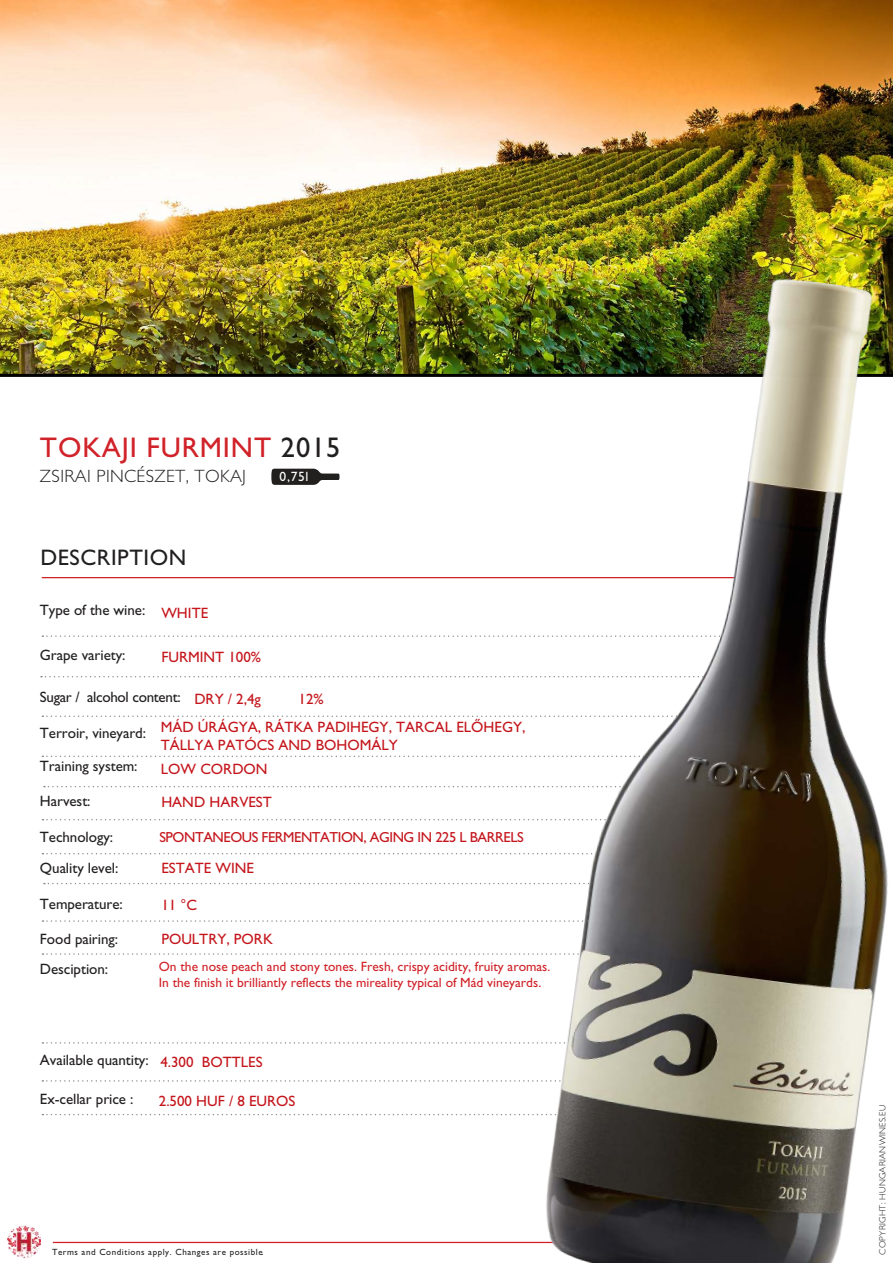
<style>
.page{position:relative;width:893px;height:1263px;background:#fff}
.page>*{position:absolute;margin:0;border:0;box-sizing:border-box;transform-origin:0 0}
.t1{font:500 28.5px "Gill CE";letter-spacing:.03em;color:#d12229}
.t2{font:500 22.5px "Gill CE";letter-spacing:.025em;color:#221f1f}
.t3{font:300 17.85px "Gill CE";letter-spacing:.02em;color:#221f1f}
.t4{font:500 15px/31.5px "Gill CE";letter-spacing:-.005em;color:#221f1f}
.t5{font:500 15px/18px "Gill CE";color:#c4151b}
.t6{font:500 14.55px "Gill CE";letter-spacing:-.03em;color:#c4151b}
.t7{font:500 13.5px/16.2px "Gill CE";color:#d12229}
.t8{font:500 13.5px "Gill CE";color:#fff}
.t9{font:500 9px "Gill CE";letter-spacing:.06em;color:#221f1f}
.t10{font:300 9px "Gill CE";letter-spacing:.025em;color:#221f1f}
.s1{color:#221f1f}
</style>
<div class="page">
<img style="left:0;top:0;width:893px;height:374px">
<hr style="left:0;top:374px;width:893px;height:3px;background:#000">
<svg style="left:42px;top:635px;width:447px;height:2px"></svg>
<svg style="left:42px;top:715px;width:445px;height:2px"></svg>
<svg style="left:44px;top:786px;width:445px;height:1px"></svg>
<svg style="left:44px;top:883px;width:445px;height:1px"></svg>
<svg style="left:42px;top:1042px;width:447px;height:2px"></svg>
<svg style="left:42px;top:1114px;width:447px;height:1px"></svg>
<svg style="left:42px;top:1080px;width:447px;height:2px"></svg>
<hr style="left:42px;top:577px;width:702px;height:1px;background:#d12229">
<svg style="left:41px;top:676px;width:447px;height:1px"></svg>
<svg style="left:42px;top:755px;width:445px;height:2px"></svg>
<svg style="left:43px;top:853px;width:446px;height:1px"></svg>
<svg style="left:43px;top:819px;width:446px;height:1px"></svg>
<svg style="left:43px;top:920px;width:446px;height:2px"></svg>
<svg style="left:43px;top:953px;width:446px;height:2px"></svg>
<hr style="left:53px;top:1242px;width:501px;height:1px;background:#d12229">
<svg style="left:271px;top:469px;width:68px;height:16px"></svg>
<img style="left:8px;top:1225px;width:33px;height:34px">
<img style="left:489px;top:222px;width:404px;height:1041px">
<h1 class="t1" style="left:40px;top:432px;width:302px">TOKAJI FURMINT <span class="s1">2015</span></h1>
<p class="t3" style="left:40px;top:470px;width:207px">ZSIRAI PINCÉSZET, TOKAJ</p>
<p class="t8" style="left:280px;top:469px;width:30px">0,75l</p>
<h2 class="t2" style="left:40px;top:545px;width:147px">DESCRIPTION</h2>
<p class="t4" style="left:40px;top:594px;width:107px">Type of the wine:</p>
<p class="t4" style="left:40px;top:639px;width:87px">Grape variety:</p>
<p class="t4" style="left:40px;top:681px;width:142px">Sugar / alcohol content:</p>
<p class="t4" style="left:40px;top:717px;width:108px">Terroir, vineyard:</p>
<p class="t4" style="left:40px;top:750px;width:99px">Training system:</p>
<p class="t4" style="left:40px;top:785px;width:52px">Harvest:</p>
<p class="t4" style="left:40px;top:821px;width:80px">Technology:<br>Quality level:</p>
<p class="t4" style="left:40px;top:888px;width:84px">Temperature:</p>
<p class="t4" style="left:40px;top:924px;width:80px;line-height:30px">Food pairing:<br>Desciption:</p>
<p class="t5" style="left:161px;top:604px;width:48px">WHITE</p>
<p class="t5" style="left:161px;top:648px;width:101px">FURMINT 100%</p>
<p class="t5" style="left:194px;top:690px;width:68px">DRY / 2,4g</p>
<p class="t5" style="left:298px;top:690px;width:27px">12%</p>
<p class="t5" style="left:161px;top:718px;width:366px">MÁD ÚRÁGYA, RÁTKA PADIHEGY, TARCAL ELŐHEGY,<br>TÁLLYA PATÓCS AND BOHOMÁLY</p>
<p class="t5" style="left:161px;top:752px;width:113px;line-height:32.8px">LOW CORDON<br>HAND HARVEST</p>
<p class="t6" style="left:159px;top:830px;width:366px">SPONTANEOUS FERMENTATION, AGING IN 225 L BARRELS</p>
<p class="t5" style="left:161px;top:859px;width:94px">ESTATE WINE</p>
<p class="t5" style="left:161px;top:896px;width:37px">11 °C</p>
<p class="t5" style="left:161px;top:930px;width:113px">POULTRY, PORK</p>
<p class="t7" style="left:159px;top:958px;width:393px">On the nose peach and stony tones. Fresh, crispy acidity, fruity aromas.<br>In the finish it brilliantly reflects the mireality typical of Mád vineyards.</p>
<p class="t4" style="left:40px;top:1044px;width:110px">Available quantity:</p>
<p class="t4" style="left:40px;top:1083px;width:95px">Ex-cellar price :</p>
<p class="t5" style="left:160px;top:1053px;width:104px">4.300 BOTTLES</p>
<p class="t5" style="left:159px;top:1092px;width:138px">2.500 HUF / 8 EUROS</p>
<p class="t9" style="left:52px;top:1247px;width:213px">Terms and Conditions apply. Changes are possible.</p>
<p class="t10" style="left:879px;top:1254px;width:151px;rotate:-90deg">COPYRIGHT: HUNGARIANWINES.EU</p>
</div>
